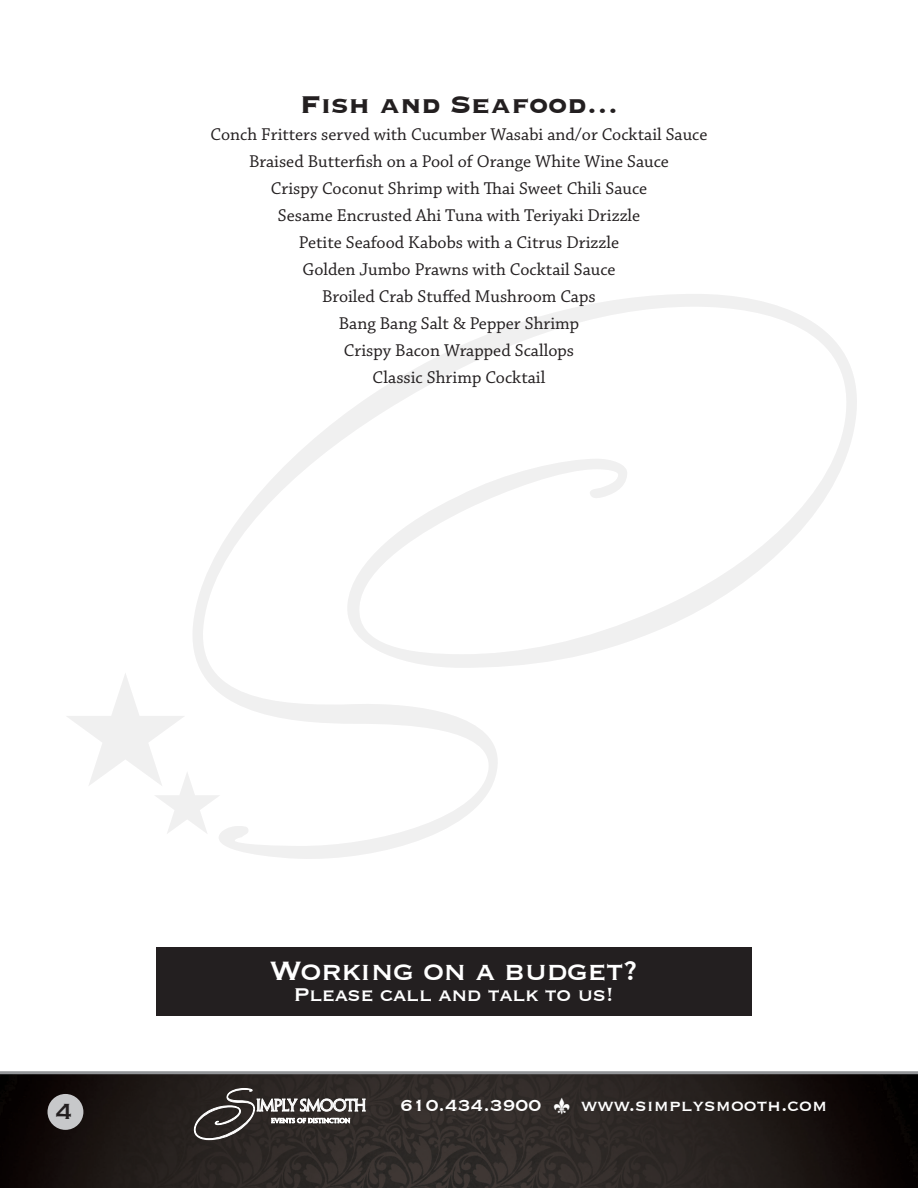
<style>
.page{position:relative;width:918px;height:1188px;background:#fff}
.page>*{position:absolute;margin:0;border:0;box-sizing:border-box;transform-origin:0 0}
.t1{font:34.5px "Copperplate";letter-spacing:-.02em;color:#fff}
.t2{font:700 31.5px "Copperplate";color:#231f20}
.t3{font:28.5px "Copperplate";color:#231f20}
.t4{font:24px "Copperplate";letter-spacing:-.02em;color:#fff}
.t5{font:21px "Copperplate";color:#fff}
.t6{font:18px/27px "Chaparral Pro";color:#231f20;text-align:center}
.t7{font:15.45px "Penumbra MM 365 500";letter-spacing:-.05em;color:#fff}
</style>
<div class="page">
<svg style="left:193px;top:294px;width:664px;height:565px"></svg>
<img style="left:0;top:1074px;width:918px;height:114px">
<div style="left:48px;top:1094px;width:35px;height:36px;background:#c7c8ca;border-radius:50%"></div>
<svg style="left:193px;top:1087px;width:172px;height:54px;background:#4d4846"></svg>
<hr style="left:0;top:1071px;width:918px;height:3px;background:#939598">
<div style="left:156px;top:947px;width:595px;height:69px;background:#231f20"></div>
<svg style="left:554px;top:1098px;width:15px;height:16px"></svg>
<h2 class="t2" style="left:300px;top:84px;width:320px">Fish and Seafood…</h2>
<p class="t6" style="left:211px;top:121px;width:498px">Conch Fritters served with Cucumber Wasabi and/or Cocktail Sauce Braised Butterfish on a Pool of Orange White Wine Sauce<br>Crispy Coconut Shrimp with Thai Sweet Chili Sauce<br>Sesame Encrusted Ahi Tuna with Teriyaki Drizzle<br>Petite Seafood Kabobs with a Citrus Drizzle<br>Golden Jumbo Prawns with Cocktail Sauce<br>Broiled Crab Stuffed Mushroom Caps<br>Bang Bang Salt &amp; Pepper Shrimp<br>Crispy Bacon Wrapped Scallops<br>Classic Shrimp Cocktail</p>
<h1 class="t1" style="left:269px;top:949px;width:370px">Working on a budget?</h1>
<h3 class="t4" style="left:294px;top:979px;width:322px">Please call and talk to us!</h3>
<h3 class="t3" style="left:56px;top:1093px;width:19px">4</h3>
<p class="t7" style="left:256px;top:1096px;width:112px">IMPLY SMOOTH</p>
<p class="t5" style="left:400px;top:1092px;width:143px">610.434.3900</p>
<p class="t5" style="left:581px;top:1092px;width:248px">www.simplysmooth.com</p>
</div>
